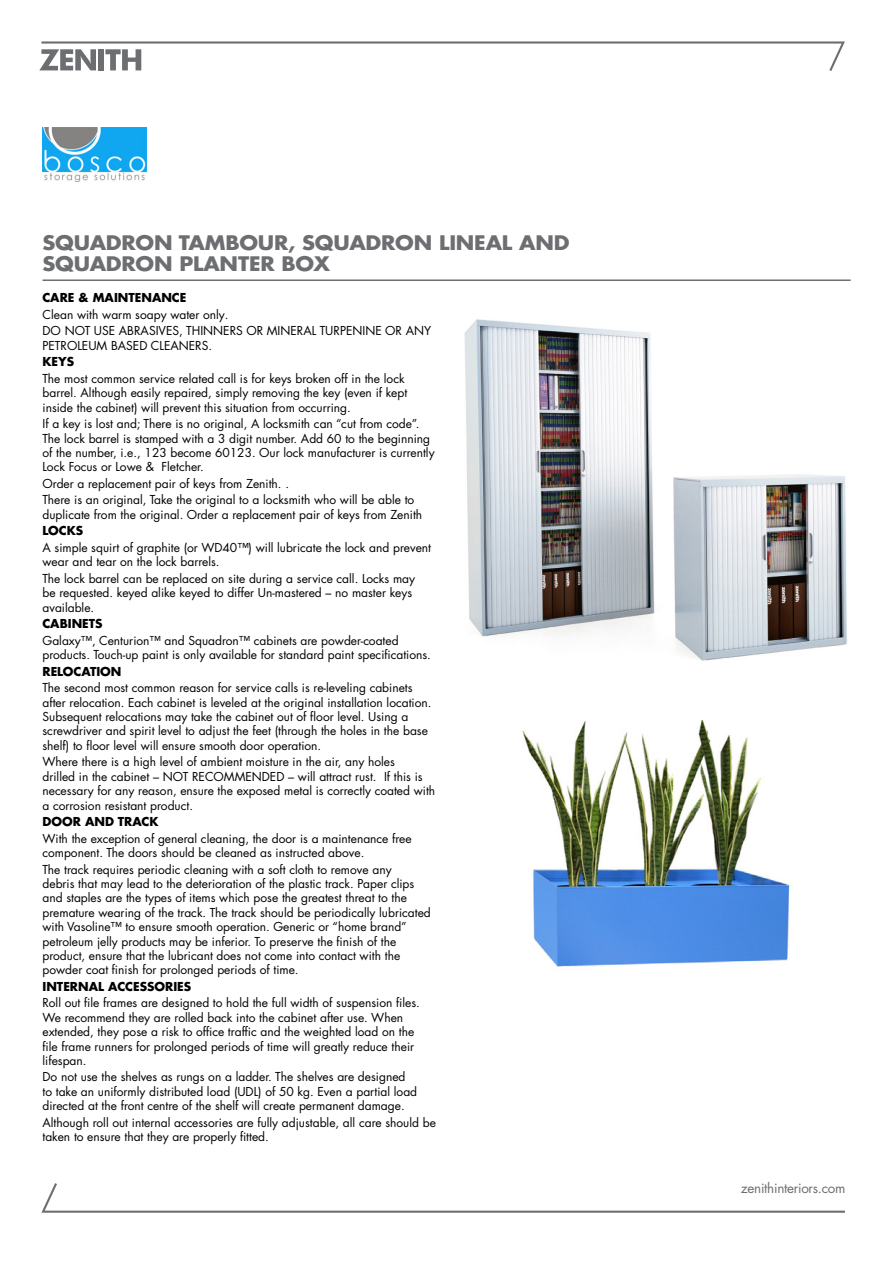
<style>
.page{position:relative;width:893px;height:1263px;background:#fff}
.page>*{position:absolute;margin:0;border:0;box-sizing:border-box;transform-origin:0 0}
.t1{font:700 19.5px/21px "Futura LT Pro";letter-spacing:-.01em;color:#6d6e71;scale:1.08 1}
.t2{font:13.35px "Futura LT Pro";letter-spacing:-.02em;color:#6d6e71}
.t3{font:12px/14.4px "Futura LT Pro";color:#000}
.t4{font:700 12px "Futura LT Pro";color:#000}
</style>
<div class="page">
<svg style="left:39px;top:41px;width:806px;height:30px"></svg>
<svg style="left:41px;top:1183px;width:804px;height:30px"></svg>
<img style="left:43px;top:128px;width:103px;height:53px">
<hr style="left:43px;top:279px;width:808px;height:2px;background:#6d6e71">
<img style="left:522px;top:720px;width:268px;height:247px">
<img style="left:464px;top:319px;width:383px;height:342px">
<h1 class="t1" style="left:43px;top:231px;width:489px">SQUADRON TAMBOUR, SQUADRON LINEAL AND<br>SQUADRON PLANTER BOX</h1>
<p class="t4" style="left:43px;top:289px;width:145px">CARE &amp; MAINTENANCE</p>
<p class="t3" style="left:43px;top:306px;width:390px;line-height:16.5px">Clean with warm soapy water only.<br>DO NOT USE ABRASIVES, THINNERS OR MINERAL TURPENINE OR ANY</p>
<p class="t3" style="left:43px;top:338px;width:171px">PETROLEUM BASED CLEANERS.</p>
<p class="t4" style="left:43px;top:353px;width:33px">KEYS</p>
<p class="t3" style="left:43px;top:371px;width:366px">The most common service related call is for keys broken off in the lock barrel. Although easily repaired, simply removing the key (even if kept inside the cabinet) will prevent this situation from occurring.</p>
<p class="t3" style="left:43px;top:416px;width:394px">If a key is lost and; There is no original, A locksmith can “cut from code”.<br>The lock barrel is stamped with a 3 digit number. Add 60 to the beginning of the number, i.e., 123 become 60123. Our lock manufacturer is currently Lock Focus or Lowe &amp; Fletcher.</p>
<p class="t3" style="left:43px;top:475px;width:373px;line-height:16.5px">Order a replacement pair of keys from Zenith. .<br>There is an original, Take the original to a locksmith who will be able to</p>
<p class="t3" style="left:43px;top:507px;width:381px">duplicate from the original. Order a replacement pair of keys from Zenith</p>
<p class="t4" style="left:43px;top:522px;width:42px">LOCKS</p>
<p class="t3" style="left:43px;top:540px;width:390px">A simple squirt of graphite (or WD40™) will lubricate the lock and prevent wear and tear on the lock barrels.</p>
<p class="t3" style="left:43px;top:571px;width:374px">The lock barrel can be replaced on site during a service call. Locks may be requested. keyed alike keyed to differ Un-mastered – no master keys available.</p>
<p class="t4" style="left:43px;top:614px;width:62px">CABINETS</p>
<p class="t3" style="left:43px;top:633px;width:390px">Galaxy™, Centurion™ and Squadron™ cabinets are powder-coated products. Touch-up paint is only available for standard paint specifications.</p>
<p class="t4" style="left:43px;top:662px;width:80px">RELOCATION</p>
<p class="t3" style="left:43px;top:680px;width:390px">The second most common reason for service calls is re-leveling cabinets after relocation. Each cabinet is leveled at the original installation location.<br>Subsequent relocations may take the cabinet out of floor level. Using a screwdriver and spirit level to adjust the feet (through the holes in the base shelf) to floor level will ensure smooth door operation.</p>
<p class="t3" style="left:43px;top:754px;width:394px">Where there is a high level of ambient moisture in the air, any holes<br>drilled in the cabinet – NOT RECOMMENDED – will attract rust. If this is necessary for any reason, ensure the exposed metal is correctly coated with a corrosion resistant product.</p>
<p class="t4" style="left:43px;top:812px;width:118px">DOOR AND TRACK</p>
<p class="t3" style="left:43px;top:831px;width:371px">With the exception of general cleaning, the door is a maintenance free component. The doors should be cleaned as instructed above.</p>
<p class="t3" style="left:43px;top:862px;width:390px">The track requires periodic cleaning with a soft cloth to remove any<br>debris that may lead to the deterioration of the plastic track. Paper clips and staples are the types of items which pose the greatest threat to the premature wearing of the track. The track should be periodically lubricated with Vasoline™ to ensure smooth operation. Generic or “home brand” petroleum jelly products may be inferior. To preserve the finish of the product, ensure that the lubricant does not come into contact with the powder coat finish for prolonged periods of time.</p>
<p class="t4" style="left:43px;top:977px;width:150px">INTERNAL ACCESSORIES</p>
<p class="t3" style="left:43px;top:995px;width:379px">Roll out file frames are designed to hold the full width of suspension files.<br>We recommend they are rolled back into the cabinet after use. When extended, they pose a risk to office traffic and the weighted load on the file frame runners for prolonged periods of time will greatly reduce their lifespan.</p>
<p class="t3" style="left:43px;top:1070px;width:376px">Do not use the shelves as rungs on a ladder. The shelves are designed to take an uniformly distributed load (UDL) of 50 kg. Even a partial load directed at the front centre of the shelf will create permanent damage.</p>
<p class="t3" style="left:43px;top:1115px;width:395px">Although roll out internal accessories are fully adjustable, all care should be taken to ensure that they are properly fitted.</p>
<p class="t2" style="left:741px;top:1179px;width:106px">zenithinteriors.com</p>
</div>
